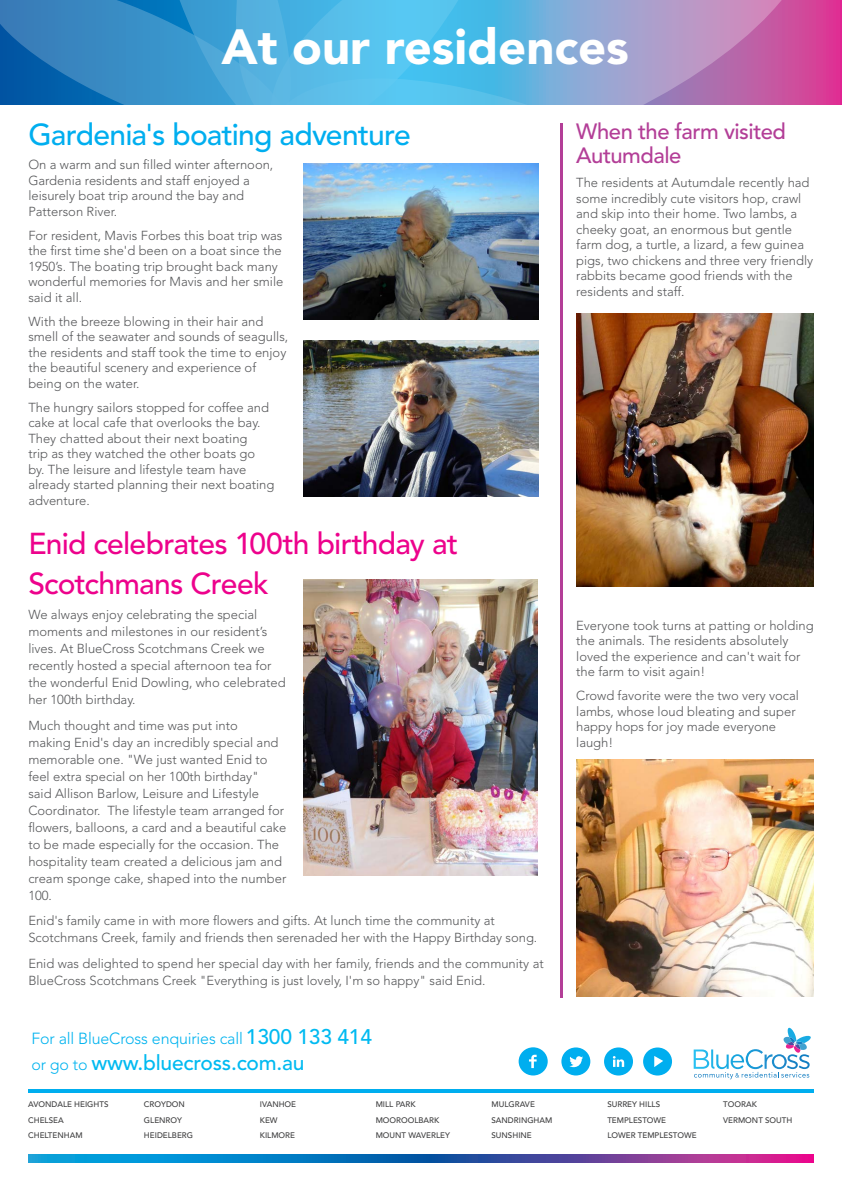
<style>
.page{position:relative;width:842px;height:1191px;background:#fff}
.page>*{position:absolute;margin:0;border:0;box-sizing:border-box;transform-origin:0 0}
.residence_-_sub_head{font:900 49px "Avenir LT Std";color:#fff}
.residence_-_sub_head-2{font:500 30px/40px "Avenir LT Pro";letter-spacing:-.025em;color:#ed028c}
.residence_-_sub_head-3{font:500 30px "Avenir LT Pro";letter-spacing:-.025em;color:#00aeef}
.residence_-_sub_head-4{font:500 22px/24px "Avenir LT Pro";letter-spacing:-.02em;color:#b33e97}
.residence_-_sub_head-5{font:500 21px "Avenir LT Std";letter-spacing:-.01em;color:#00baf1}
.residence_-_sub_head-6{font:300 16px "Avenir LT Std";letter-spacing:-.01em;color:#00b3ef}
.residence_-_sub_head-7{font:300 13px/15.5px "Avenir LT Std";color:#57585a}
.residence_-_sub_head-8{font:500 8px/15.5px "Avenir LT Std";color:#3e3e3f}
.s1{font-weight:500;font-size:21px;color:#00baf1}
.s2{font-weight:300;font-size:16px;color:#00b3ef}
</style>
<div class="page">
<svg style="left:28px;top:1154px;width:786px;height:8px;background:#3c60b0"></svg>
<hr style="left:560px;top:123px;width:3px;height:874px;background:#b33e97">
<hr style="left:28px;top:1089px;width:786px;height:3px;background:#00aeef">
<svg style="left:694px;top:1027px;width:117px;height:52px"></svg>
<svg style="left:0;top:0;width:842px;height:105px;background:#d93895"></svg>
<svg style="left:0;top:0;width:808px;height:105px;background:#659bcf"></svg>
<img style="left:303px;top:579px;width:234px;height:296px">
<img style="left:303px;top:164px;width:235px;height:156px">
<img style="left:576px;top:760px;width:238px;height:236px">
<img style="left:576px;top:314px;width:238px;height:273px">
<svg style="left:561px;top:1047px;width:29px;height:28px"></svg>
<svg style="left:604px;top:1047px;width:29px;height:28px"></svg>
<svg style="left:643px;top:1047px;width:29px;height:28px"></svg>
<svg style="left:519px;top:1047px;width:29px;height:28px"></svg>
<img style="left:303px;top:340px;width:236px;height:156px">
<p class="residence_-_sub_head" style="left:222px;top:17px;width:409px">At our residences</p>
<p class="residence_-_sub_head-3" style="left:28px;top:117px;width:384px">Gardenia's boating adventure</p>
<p class="residence_-_sub_head-7" style="left:28px;top:157px;width:246px">On a warm and sun filled winter afternoon, Gardenia residents and staff enjoyed a leisurely boat trip around the bay and Patterson River.</p>
<p class="residence_-_sub_head-7" style="left:28px;top:228px;width:257px">For resident, Mavis Forbes this boat trip was the first time she'd been on a boat since the 1950’s. The boating trip brought back many wonderful memories for Mavis and her smile said it all.</p>
<p class="residence_-_sub_head-7" style="left:28px;top:314px;width:261px">With the breeze blowing in their hair and smell of the seawater and sounds of seagulls, the residents and staff took the time to enjoy the beautiful scenery and experience of being on the water.</p>
<p class="residence_-_sub_head-7" style="left:28px;top:400px;width:248px">The hungry sailors stopped for coffee and cake at local cafe that overlooks the bay.<br>They chatted about their next boating<br>trip as they watched the other boats go by. The leisure and lifestyle team have already started planning their next boating adventure.</p>
<p class="residence_-_sub_head-2" style="left:28px;top:523px;width:431px">Enid celebrates 100th birthday at<br>Scotchmans Creek</p>
<p class="residence_-_sub_head-7" style="left:28px;top:606px;width:259px;line-height:17px">We always enjoy celebrating the special moments and milestones in our resident’s lives. At BlueCross Scotchmans Creek we recently hosted a special afternoon tea for the wonderful Enid Dowling, who celebrated her 100th birthday.</p>
<p class="residence_-_sub_head-7" style="left:28px;top:716px;width:259px;line-height:17px">Much thought and time was put into<br>making Enid's day an incredibly special and memorable one. "We just wanted Enid to feel extra special on her 100th birthday"<br>said Allison Barlow, Leisure and Lifestyle Coordinator. The lifestyle team arranged for flowers, balloons, a card and a beautiful cake to be made especially for the occasion. The hospitality team created a delicious jam and cream sponge cake, shaped into the number 100.</p>
<p class="residence_-_sub_head-7" style="left:28px;top:912px;width:510px;line-height:17px">Enid's family came in with more flowers and gifts. At lunch time the community at<br>Scotchmans Creek, family and friends then serenaded her with the Happy Birthday song.</p>
<p class="residence_-_sub_head-7" style="left:28px;top:954px;width:517px;line-height:17px">Enid was delighted to spend her special day with her family, friends and the community at<br>BlueCross Scotchmans Creek "Everything is just lovely, I'm so happy" said Enid.</p>
<p class="residence_-_sub_head-4" style="left:576px;top:120px;width:211px">When the farm visited<br>Autumdale</p>
<p class="residence_-_sub_head-7" style="left:576px;top:175px;width:238px">The residents at Autumdale recently had some incredibly cute visitors hop, crawl and skip into their home. Two lambs, a cheeky goat, an enormous but gentle farm dog, a turtle, a lizard, a few guinea pigs, two chickens and three very friendly rabbits became good friends with the residents and staff.</p>
<p class="residence_-_sub_head-7" style="left:576px;top:618px;width:239px">Everyone took turns at patting or holding the animals. The residents absolutely loved the experience and can't wait for the farm to visit again!</p>
<p class="residence_-_sub_head-7" style="left:576px;top:688px;width:224px">Crowd favorite were the two very vocal lambs, whose loud bleating and super happy hops for joy made everyone laugh!</p>
<p class="residence_-_sub_head-6" style="left:31px;top:1028px;width:342px">For all BlueCross enquiries call <span class="s1">1300 133 414</span></p>
<p class="residence_-_sub_head-5" style="left:31px;top:1050px;width:275px"><span class="s2">or go to</span> www.bluecross.com.au</p>
<p class="residence_-_sub_head-8" style="left:28px;top:1097px;width:82px">AVONDALE HEIGHTS</p>
<p class="residence_-_sub_head-8" style="left:28px;top:1112px;width:56px">CHELSEA<br>CHELTENHAM</p>
<p class="residence_-_sub_head-8" style="left:144px;top:1097px;width:43px">CROYDON</p>
<p class="residence_-_sub_head-8" style="left:144px;top:1112px;width:40px">GLENROY</p>
<p class="residence_-_sub_head-8" style="left:144px;top:1128px;width:51px">HEIDELBERG</p>
<p class="residence_-_sub_head-8" style="left:260px;top:1097px;width:38px">IVANHOE</p>
<p class="residence_-_sub_head-8" style="left:260px;top:1112px;width:19px">KEW</p>
<p class="residence_-_sub_head-8" style="left:260px;top:1128px;width:37px">KILMORE</p>
<p class="residence_-_sub_head-8" style="left:376px;top:1097px;width:41px">MILL PARK</p>
<p class="residence_-_sub_head-8" style="left:376px;top:1112px;width:65px">MOOROOLBARK</p>
<p class="residence_-_sub_head-8" style="left:376px;top:1128px;width:76px">MOUNT WAVERLEY</p>
<p class="residence_-_sub_head-8" style="left:491px;top:1097px;width:45px">MULGRAVE</p>
<p class="residence_-_sub_head-8" style="left:491px;top:1112px;width:62px">SANDRINGHAM</p>
<p class="residence_-_sub_head-8" style="left:491px;top:1127px;width:42px">SUNSHINE</p>
<p class="residence_-_sub_head-8" style="left:607px;top:1096px;width:54px">SURREY HILLS</p>
<p class="residence_-_sub_head-8" style="left:607px;top:1112px;width:60px">TEMPLESTOWE</p>
<p class="residence_-_sub_head-8" style="left:607px;top:1127px;width:91px">LOWER TEMPLESTOWE</p>
<p class="residence_-_sub_head-8" style="left:723px;top:1096px;width:35px">TOORAK</p>
<p class="residence_-_sub_head-8" style="left:723px;top:1112px;width:71px">VERMONT SOUTH</p>
</div>
